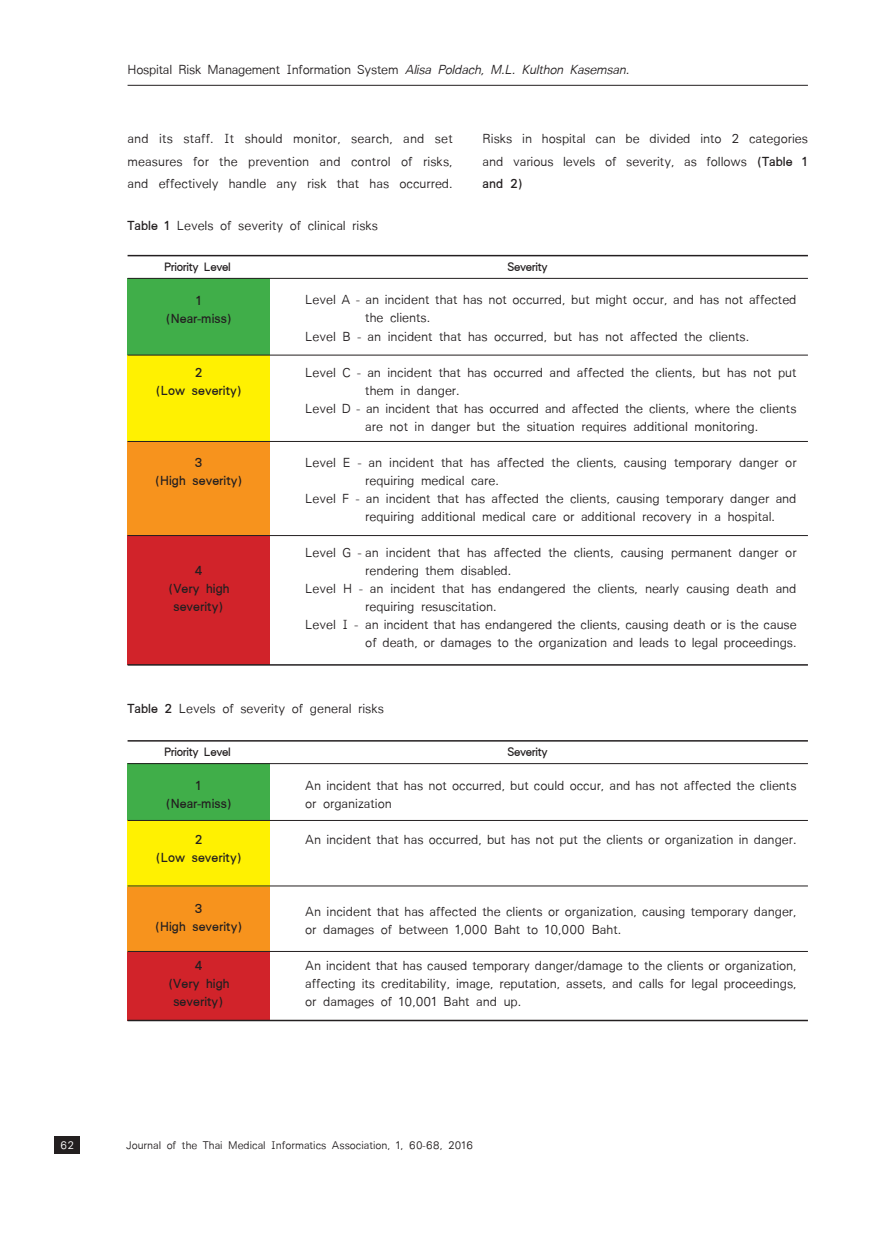
<style>
.page{position:relative;width:893px;height:1255px;background:#fff}
.page>*{position:absolute;margin:0;border:0;box-sizing:border-box;transform-origin:0 0}
.t1{font:19.5px/22.5px "Cm Prasanmit";color:#231f20;text-align:justify}
.t2{font:700 19.5px/18px "Cm Prasanmit";color:#231f20;text-align:center}
.t3{font:700 18px "Cm Prasanmit";letter-spacing:-.02em;color:#231f20}
.t4{font:16.5px "Cm Prasanmit";color:#231f20}
.t5{font:16.5px "Cm Prasanmit";color:#fff}
.s1{font-style:italic}
.s2{font-weight:700}
</style>
<div class="page">
<hr style="left:128px;top:85px;width:680px;height:1px;background:#231f20">
<div style="left:55px;top:1136px;width:25px;height:17px;background:#231f20"></div>
<div style="left:128px;top:947px;width:142px;height:73px;background:#d1232a"></div>
<div style="left:128px;top:884px;width:142px;height:67px;background:#f7931d"></div>
<div style="left:128px;top:812px;width:142px;height:74px;background:#fff101"></div>
<div style="left:128px;top:278px;width:142px;height:77px;background:#40ae49"></div>
<div style="left:128px;top:763px;width:142px;height:57px;background:#40ae49"></div>
<div style="left:128px;top:355px;width:142px;height:86px;background:#fff101"></div>
<div style="left:128px;top:441px;width:142px;height:95px;background:#f7931d"></div>
<div style="left:128px;top:536px;width:142px;height:129px;background:#d1232a"></div>
<hr style="left:128px;top:255px;width:680px;height:1px;background:#231f20">
<hr style="left:128px;top:740px;width:680px;height:1px;background:#231f20">
<hr style="left:128px;top:664px;width:680px;height:1px;background:#231f20">
<hr style="left:128px;top:1019px;width:680px;height:2px;background:#231f20">
<hr style="left:128px;top:278px;width:680px;height:1px;background:#231f20">
<hr style="left:128px;top:763px;width:680px;height:1px;background:#231f20">
<hr style="left:128px;top:355px;width:680px;height:1px;background:#231f20">
<hr style="left:128px;top:820px;width:680px;height:1px;background:#231f20">
<hr style="left:128px;top:885px;width:680px;height:1px;background:#231f20">
<hr style="left:128px;top:441px;width:680px;height:1px;background:#231f20">
<hr style="left:128px;top:951px;width:680px;height:1px;background:#231f20">
<hr style="left:128px;top:535px;width:680px;height:1px;background:#231f20">
<p class="t5" style="left:60px;top:1134px;width:15px">62</p>
<p class="t1" style="left:128px;top:58px;width:503px">Hospital Risk Management Information System <span class="s1">Alisa Poldach, M.L. Kulthon Kasemsan.</span></p>
<p class="t1" style="left:128px;top:127px;width:327px">and its staff. It should monitor, search, and set measures for the prevention and control of risks, and effectively handle any risk that has occurred.</p>
<p class="t1" style="left:128px;top:214px;width:252px"><span class="s2">Table 1</span> Levels of severity of clinical risks</p>
<p class="t3" style="left:164px;top:256px;width:68px">Priority Level</p>
<p class="t1" style="left:483px;top:127px;width:327px">Risks in hospital can be divided into 2 categories and various levels of severity, as follows <span class="s2">(Table 1 and 2)</span></p>
<p class="t3" style="left:507px;top:256px;width:42px">Severity</p>
<p class="t2" style="left:165px;top:291px;width:69px">1 (Near-miss)</p>
<p class="t2" style="left:155px;top:363px;width:89px">2<br>(Low severity)</p>
<p class="t2" style="left:154px;top:453px;width:90px">3<br>(High severity)</p>
<p class="t2" style="left:168px;top:561px;width:64px">4<br>(Very high severity)</p>
<p class="t1" style="left:305px;top:288px;width:493px">Level A - an incident that has not occurred, but might occur, and has not affected</p>
<p class="t1" style="left:365px;top:306px;width:66px">the clients.</p>
<p class="t1" style="left:305px;top:324px;width:445px">Level B - an incident that has occurred, but has not affected the clients.</p>
<p class="t1" style="left:305px;top:360px;width:493px">Level C - an incident that has occurred and affected the clients, but has not put</p>
<p class="t1" style="left:365px;top:378px;width:96px">them in danger.</p>
<p class="t1" style="left:305px;top:396px;width:493px">Level D - an incident that has occurred and affected the clients, where the clients</p>
<p class="t1" style="left:365px;top:414px;width:394px">are not in danger but the situation requires additional monitoring.</p>
<p class="t1" style="left:305px;top:450px;width:493px">Level E - an incident that has affected the clients, causing temporary danger or</p>
<p class="t1" style="left:365px;top:468px;width:135px">requiring medical care.</p>
<p class="t1" style="left:305px;top:486px;width:493px">Level F - an incident that has affected the clients, causing temporary danger and</p>
<p class="t1" style="left:365px;top:504px;width:411px">requiring additional medical care or additional recovery in a hospital.</p>
<p class="t1" style="left:305px;top:540px;width:493px">Level G - an incident that has affected the clients, causing permanent danger or</p>
<p class="t1" style="left:365px;top:558px;width:148px">rendering them disabled.</p>
<p class="t1" style="left:305px;top:576px;width:493px">Level H - an incident that has endangered the clients, nearly causing death and</p>
<p class="t1" style="left:365px;top:594px;width:133px">requiring resuscitation.</p>
<p class="t1" style="left:305px;top:612px;width:493px">Level I - an incident that has endangered the clients, causing death or is the cause</p>
<p class="t1" style="left:365px;top:630px;width:433px">of death, or damages to the organization and leads to legal proceedings.</p>
<p class="t1" style="left:128px;top:697px;width:258px"><span class="s2">Table 2</span> Levels of severity of general risks</p>
<p class="t3" style="left:164px;top:741px;width:68px">Priority Level</p>
<p class="t3" style="left:507px;top:741px;width:42px">Severity</p>
<p class="t2" style="left:165px;top:776px;width:69px">1 (Near-miss)</p>
<p class="t2" style="left:155px;top:830px;width:89px">2<br>(Low severity)</p>
<p class="t2" style="left:154px;top:899px;width:90px">3<br>(High severity)</p>
<p class="t2" style="left:168px;top:956px;width:64px">4<br>(Very high severity)</p>
<p class="t1" style="left:305px;top:776px;width:493px;line-height:18px">An incident that has not occurred, but could occur, and has not affected the clients or organization</p>
<p class="t1" style="left:305px;top:827px;width:493px">An incident that has occurred, but has not put the clients or organization in danger.</p>
<p class="t1" style="left:305px;top:902px;width:493px;line-height:18px">An incident that has affected the clients or organization, causing temporary danger, or damages of between 1,000 Baht to 10,000 Baht.</p>
<p class="t1" style="left:305px;top:956px;width:493px;line-height:18px">An incident that has caused temporary danger/damage to the clients or organization, affecting its creditability, image, reputation, assets, and calls for legal proceedings, or damages of 10,001 Baht and up.</p>
<p class="t4" style="left:126px;top:1135px;width:349px">Journal of the Thai Medical Informatics Association, 1, 60-68, 2016</p>
</div>
